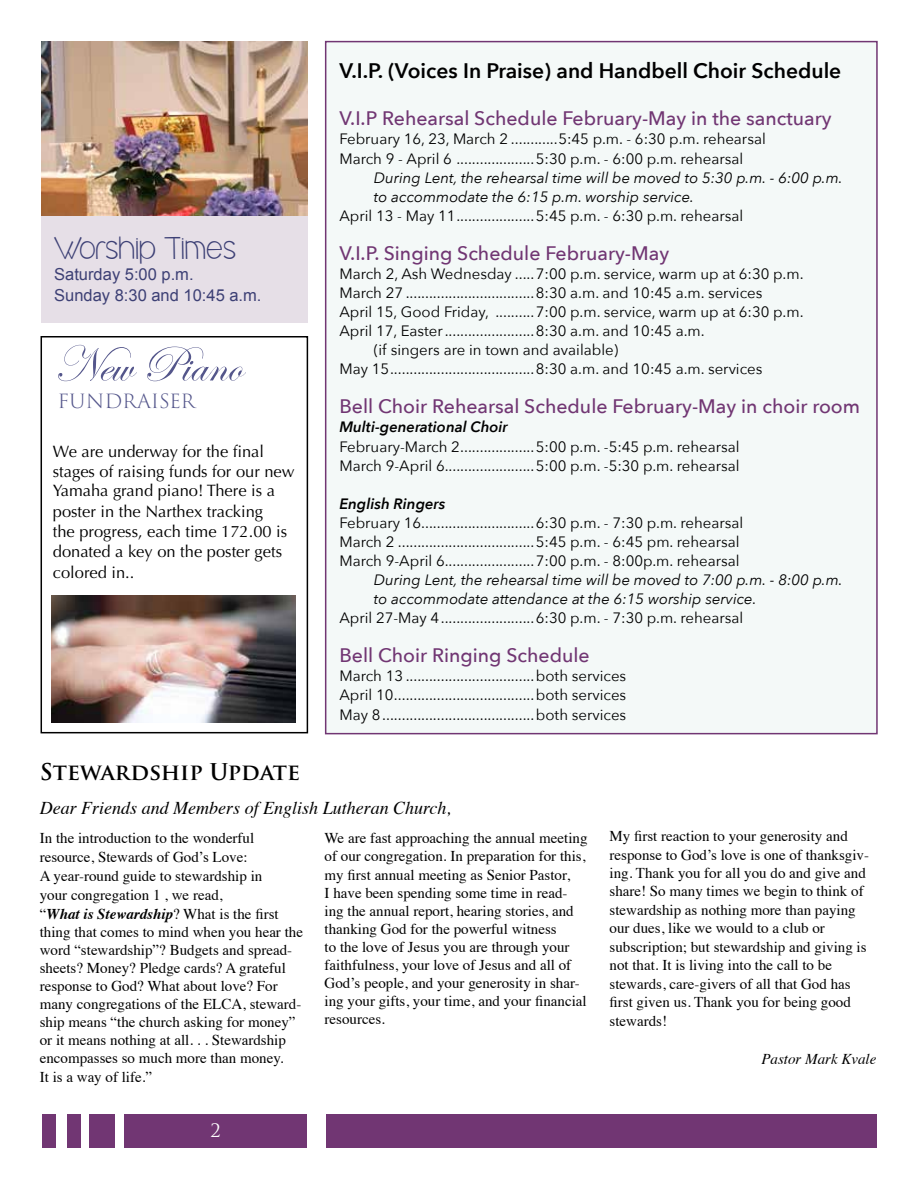
<style>
.page{position:relative;width:918px;height:1188px;background:#fff}
.page>*{position:absolute;margin:0;border:0;box-sizing:border-box;transform-origin:0 0}
.t1{font:51px "Edwardian Script ITC";color:#54568b}
.t2{font:30px "cafbrewery";color:#3d4075}
.t3{font:700 22.5px "Trajan Pro";color:#000}
.t4{font:300 22.5px "Trajan Pro 3";letter-spacing:-.01em;color:#54568b}
.t5{font:600 21px "Avenir Next";color:#000}
.t6{font:500 19.5px "Avenir Next";color:#713673}
.t7{font:italic 18px "Times";color:#000}
.t8{font:18px "Trajan Pro";color:#fff}
.t9{font:16.5px/20.1px "Optima";color:#000}
.t10{font:16.5px/20.9px "Arial";color:#3d4075}
.t11{font:15px/18.5px "Times";color:#000}
.t12{font:15px/19px "Avenir Next";color:#000}
.t13{font:italic 15px/19px "Avenir Next";color:#000}
.t14{font:italic 600 15px "Avenir Next";color:#000}
.t15{font:italic 15px "Times";color:#000}
.s1{font-weight:700;font-style:italic}
</style>
<div class="page">
<div style="left:124px;top:1114px;width:183px;height:33px;background:#713673"></div>
<div style="left:326px;top:1114px;width:550px;height:33px;background:#713673"></div>
<div style="left:89px;top:1114px;width:26px;height:33px;background:#713673"></div>
<div style="left:67px;top:1114px;width:14px;height:33px;background:#713673"></div>
<div style="left:42px;top:1114px;width:13px;height:33px;background:#713673"></div>
<div style="left:41px;top:215px;width:267px;height:107px;background:#e6dfe7"></div>
<img style="left:41px;top:42px;width:267px;height:173px">
<div style="left:41px;top:336px;width:267px;height:397px;border:2px solid #000"></div>
<img style="left:52px;top:595px;width:244px;height:128px">
<div style="left:326px;top:42px;width:551px;height:692px;background:#f4f9f8"></div>
<h2 class="t2" style="left:54px;top:230px;width:184px">Worship Times</h2>
<p class="t10" style="left:54px;top:264px;width:209px">Saturday 5:00 p.m.<br>Sunday 8:30 and 10:45 a.m.</p>
<h1 class="t1" style="left:54px;top:337px;width:189px">New Piano</h1>
<h3 class="t4" style="left:58px;top:385px;width:139px">FUNDRAISER</h3>
<p class="t9" style="left:53px;top:441px;width:243px">We are underway for the final stages of raising funds for our new<br>Yamaha grand piano! There is a poster in the Narthex tracking<br>the progress, each time 172.00 is donated a key on the poster gets colored in..</p>
<h3 class="t5" style="left:339px;top:53px;width:503px">V.I.P. (Voices In Praise) and Handbell Choir Schedule</h3>
<h3 class="t6" style="left:339px;top:102px;width:494px">V.I.P Rehearsal Schedule February-May in the sanctuary</h3>
<p class="t12" style="left:339px;top:129px;width:428px">February 16, 23, March 2 ............5:45 p.m. - 6:30 p.m. rehearsal<br>March 9 - April 6 ....................5:30 p.m. - 6:00 p.m. rehearsal</p>
<p class="t13" style="left:374px;top:167px;width:470px">During Lent, the rehearsal time will be moved to 5:30 p.m. - 6:00 p.m. to accommodate the 6:15 p.m. worship service.</p>
<p class="t12" style="left:339px;top:205px;width:405px">April 13 - May 11....................5:45 p.m. - 6:30 p.m. rehearsal</p>
<h3 class="t6" style="left:339px;top:236px;width:331px">V.I.P. Singing Schedule February-May</h3>
<p class="t12" style="left:339px;top:264px;width:466px">March 2, Ash Wednesday .....7:00 p.m. service, warm up at 6:30 p.m.</p>
<p class="t12" style="left:339px;top:283px;width:425px">March 27 .................................8:30 a.m. and 10:45 a.m. services</p>
<p class="t12" style="left:339px;top:302px;width:466px">April 15, Good Friday, ..........7:00 p.m. service, warm up at 6:30 p.m.</p>
<p class="t12" style="left:339px;top:321px;width:367px">April 17, Easter.......................8:30 a.m. and 10:45 a.m.</p>
<p class="t12" style="left:374px;top:340px;width:246px">(if singers are in town and available)</p>
<p class="t12" style="left:339px;top:359px;width:425px">May 15.....................................8:30 a.m. and 10:45 a.m. services</p>
<h3 class="t6" style="left:339px;top:390px;width:522px">Bell Choir Rehearsal Schedule February-May in choir room</h3>
<p class="t14" style="left:339px;top:414px;width:170px">Multi-generational Choir</p>
<p class="t12" style="left:339px;top:436px;width:402px">February-March 2...................5:00 p.m. -5:45 p.m. rehearsal<br>March 9-April 6.......................5:00 p.m. -5:30 p.m. rehearsal</p>
<p class="t14" style="left:339px;top:491px;width:107px">English Ringers</p>
<p class="t12" style="left:339px;top:512px;width:405px">February 16.............................6:30 p.m. - 7:30 p.m. rehearsal<br>March 2 ...................................5:45 p.m. - 6:45 pm. rehearsal<br>March 9-April 6.......................7:00 p.m. - 8:00p.m. rehearsal</p>
<p class="t13" style="left:374px;top:570px;width:470px">During Lent, the rehearsal time will be moved to 7:00 p.m. - 8:00 p.m. to accommodate attendance at the 6:15 worship service.</p>
<p class="t12" style="left:339px;top:608px;width:405px">April 27-May 4........................6:30 p.m. - 7:30 p.m. rehearsal</p>
<h3 class="t6" style="left:339px;top:639px;width:252px">Bell Choir Ringing Schedule</h3>
<p class="t12" style="left:339px;top:666px;width:288px;text-align:justify">March 13 .................................both services April 10....................................both services May 8.......................................both services</p>
<h3 class="t3" style="left:40px;top:757px;width:262px">Stewardship Update</h3>
<p class="t7" style="left:40px;top:793px;width:413px">Dear Friends and Members of English Lutheran Church,</p>
<p class="t11" style="left:40px;top:827px;width:265px">In the introduction to the wonderful resource, Stewards of God’s Love:<br>A year-round guide to stewardship in<br>your congregation 1 , we read,<br>“<span class="s1">What is Stewardship</span>? What is the first thing that comes to mind when you hear the word “stewardship”? Budgets and spread&shy;sheets? Money? Pledge cards? A grateful response to God? What about love? For many congregations of the ELCA, steward&shy;ship means “the church asking for money” or it means nothing at all. . . Stewardship encompasses so much more than money.<br>It is a way of life.”</p>
<p class="t11" style="left:325px;top:828px;width:264px">We are fast approaching the annual meeting of our congregation. In preparation for this, my first annual meeting as Senior Pastor,<br>I have been spending some time in read&shy;ing the annual report, hearing stories, and thanking God for the powerful witness<br>to the love of Jesus you are through your faithfulness, your love of Jesus and all of God’s people, and your generosity in shar&shy;ing your gifts, your time, and your financial resources.</p>
<p class="t11" style="left:610px;top:825px;width:261px">My first reaction to your generosity and response to God’s love is one of thanksgiv&shy;ing. Thank you for all you do and give and share! So many times we begin to think of stewardship as nothing more than paying our dues, like we would to a club or subscription; but stewardship and giving is not that. It is living into the call to be stewards, care-givers of all that God has first given us. Thank you for being good stewards!</p>
<p class="t15" style="left:761px;top:1046px;width:116px">Pastor Mark Kvale</p>
<p class="t8" style="left:211px;top:1120px;width:12px">2</p>
</div>
